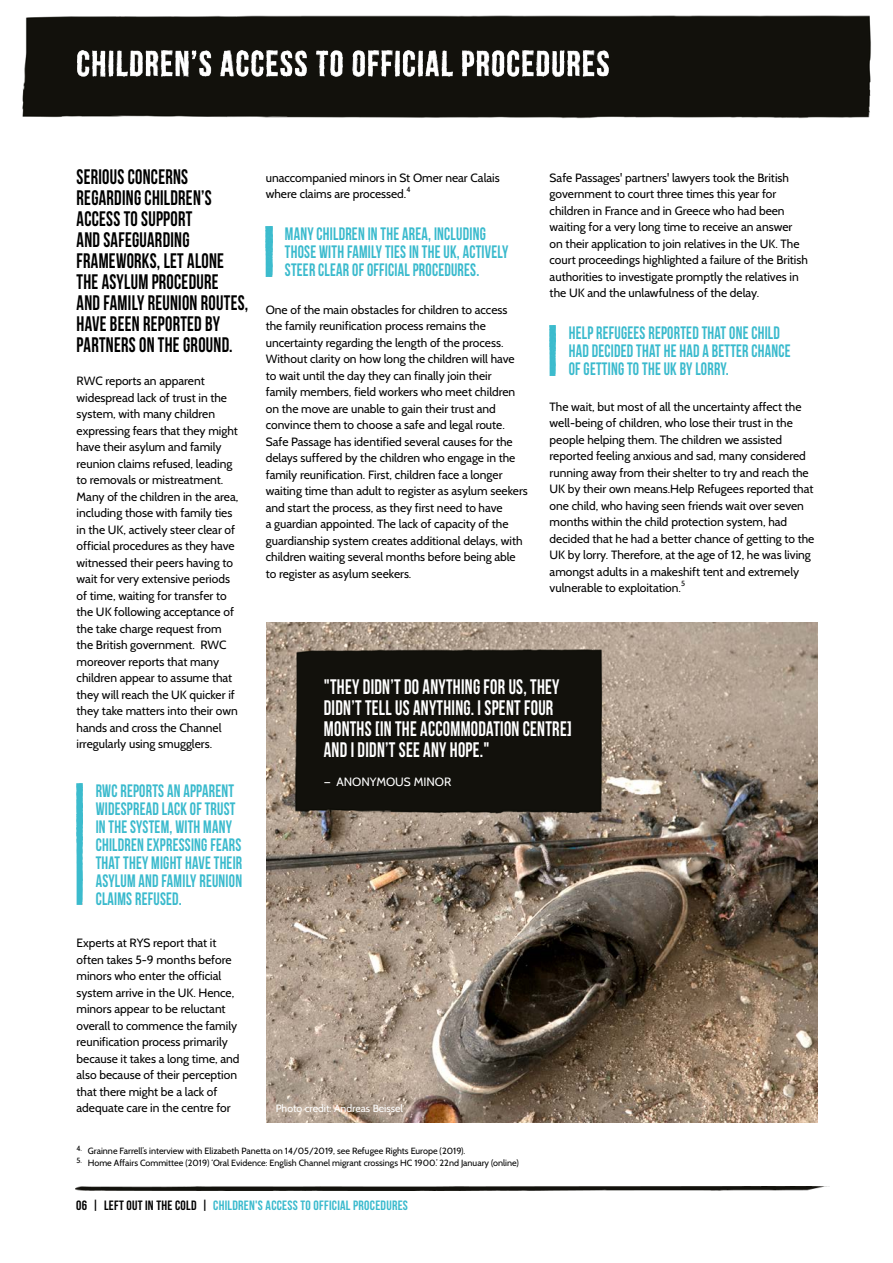
<style>
.page{position:relative;width:893px;height:1263px;background:#fff}
.page>*{position:absolute;margin:0;border:0;box-sizing:border-box;transform-origin:0 0}
.t1{font:21px/21px "Bebas Neue";letter-spacing:.015em;color:#000;scale:.88 1}
.t2{font:21px/21px "Bebas Neue";letter-spacing:.015em;color:#fff;scale:.88 1}
.t3{font:18px/18px "Bebas Neue";letter-spacing:.015em;color:#3abacd;scale:.88 1}
.t4{font:13.5px "Bebas Neue";letter-spacing:.02em;color:#3abacd}
.t5{font:12px/16.5px "Cabin";color:#000}
.t6{font:12px "Cabin";color:#fff}
.t7{font:10.5px "Cabin";color:#fff}
.t8{font:9px "Cabin";color:#000}
.t9{font:7.5px "Cabin";color:#000}
.s1{color:#000}
</style>
<div class="page">
<img style="left:77px;top:783px;width:6px;height:121px">
<img style="left:266px;top:226px;width:6px;height:51px">
<img style="left:550px;top:325px;width:6px;height:50px">
<img style="left:266px;top:623px;width:551px;height:500px">
<img style="left:287px;top:631px;width:322px;height:202px">
<div style="left:22px;top:15px;width:849px;height:104px;background:#12110c"></div>
<img style="left:75px;top:1186px;width:755px;height:4px">
<img style="left:77px;top:51px;width:532px;height:26px">
<h1 class="t1" style="left:77px;top:166px;width:197px">SERIOUS CONCERNS<br>REGARDING CHILDREN’S<br>ACCESS TO SUPPORT<br>AND SAFEGUARDING<br>FRAMEWORKS, LET ALONE<br>THE ASYLUM PROCEDURE<br>AND FAMILY REUNION ROUTES,<br>HAVE BEEN REPORTED BY<br>PARTNERS ON THE GROUND.</h1>
<p class="t5" style="left:77px;top:373px;width:163px">RWC reports an apparent widespread lack of trust in the system, with many children expressing fears that they might have their asylum and family reunion claims refused, leading to removals or mistreatment.<br>Many of the children in the area, including those with family ties in the UK, actively steer clear of official procedures as they have witnessed their peers having to wait for very extensive periods of time, waiting for transfer to the UK following acceptance of the take charge request from the British government. RWC moreover reports that many children appear to assume that they will reach the UK quicker if they take matters into their own hands and cross the Channel irregularly using smugglers.</p>
<h2 class="t3" style="left:96px;top:781px;width:168px">RWC REPORTS AN APPARENT<br>WIDESPREAD LACK OF TRUST<br>IN THE SYSTEM, WITH MANY<br>CHILDREN EXPRESSING FEARS<br>THAT THEY MIGHT HAVE THEIR<br>ASYLUM AND FAMILY REUNION<br>CLAIMS REFUSED.</h2>
<p class="t5" style="left:77px;top:934px;width:165px">Experts at RYS report that it often takes 5-9 months before minors who enter the official system arrive in the UK. Hence, minors appear to be reluctant overall to commence the family reunification process primarily because it takes a long time, and also because of their perception that there might be a lack of adequate care in the centre for</p>
<p class="t5" style="left:266px;top:169px;width:235px">unaccompanied minors in St Omer near Calais where claims are processed.</p>
<p class="t9" style="left:406px;top:185px;width:6px">4</p>
<h2 class="t3" style="left:285px;top:224px;width:255px">MANY CHILDREN IN THE AREA, INCLUDING<br>THOSE WITH FAMILY TIES IN THE UK, ACTIVELY<br>STEER CLEAR OF OFFICIAL PROCEDURES.</h2>
<p class="t5" style="left:266px;top:301px;width:264px">One of the main obstacles for children to access<br>the family reunification process remains the uncertainty regarding the length of the process.<br>Without clarity on how long the children will have to wait until the day they can finally join their<br>family members, field workers who meet children on the move are unable to gain their trust and convince them to choose a safe and legal route.<br>Safe Passage has identified several causes for the delays suffered by the children who engage in the family reunification. First, children face a longer waiting time than adult to register as asylum seekers and start the process, as they first need to have<br>a guardian appointed. The lack of capacity of the guardianship system creates additional delays, with children waiting several months before being able to register as asylum seekers.</p>
<p class="t5" style="left:550px;top:169px;width:260px">Safe Passages' partners' lawyers took the British government to court three times this year for children in France and in Greece who had been waiting for a very long time to receive an answer on their application to join relatives in the UK. The court proceedings highlighted a failure of the British authorities to investigate promptly the relatives in the UK and the unlawfulness of the delay.</p>
<h2 class="t3" style="left:569px;top:323px;width:254px">HELP REFUGEES REPORTED THAT ONE CHILD<br>HAD DECIDED THAT HE HAD A BETTER CHANCE<br>OF GETTING TO THE UK BY LORRY.</h2>
<p class="t5" style="left:550px;top:398px;width:266px">The wait, but most of all the uncertainty affect the well-being of children, who lose their trust in the people helping them. The children we assisted reported feeling anxious and sad, many considered running away from their shelter to try and reach the UK by their own means.Help Refugees reported that one child, who having seen friends wait over seven months within the child protection system, had decided that he had a better chance of getting to the UK by lorry. Therefore, at the age of 12, he was living amongst adults in a makeshift tent and extremely vulnerable to exploitation.</p>
<p class="t9" style="left:681px;top:579px;width:6px">5</p>
<h1 class="t2" style="left:324px;top:676px;width:283px">"THEY DIDN’T DO ANYTHING FOR US, THEY DIDN’T TELL US ANYTHING. I SPENT FOUR MONTHS [IN THE ACCOMMODATION CENTRE] AND I DIDN’T SEE ANY HOPE."</h1>
<p class="t6" style="left:324px;top:774px;width:129px">— ANONYMOUS MINOR</p>
<p class="t7" style="left:276px;top:1101px;width:129px">Photo credit: Andreas Beissel</p>
<p class="t8" style="left:77px;top:1145px;width:390px"><sup>4.</sup> Grainne Farrell’s interview with Elizabeth Panetta on 14/05/2019, see Refugee Rights Europe (2019).</p>
<p class="t8" style="left:77px;top:1157px;width:444px"><sup>5.</sup> Home Affairs Committee (2019) ‘Oral Evidence: English Channel migrant crossings HC 1900.’ 22nd January (online)</p>
<p class="t4" style="left:76px;top:1197px;width:333px"><span class="s1">06 | LEFT OUT IN THE COLD |</span> CHILDREN'S ACCESS TO OFFICIAL PROCEDURES</p>
</div>
